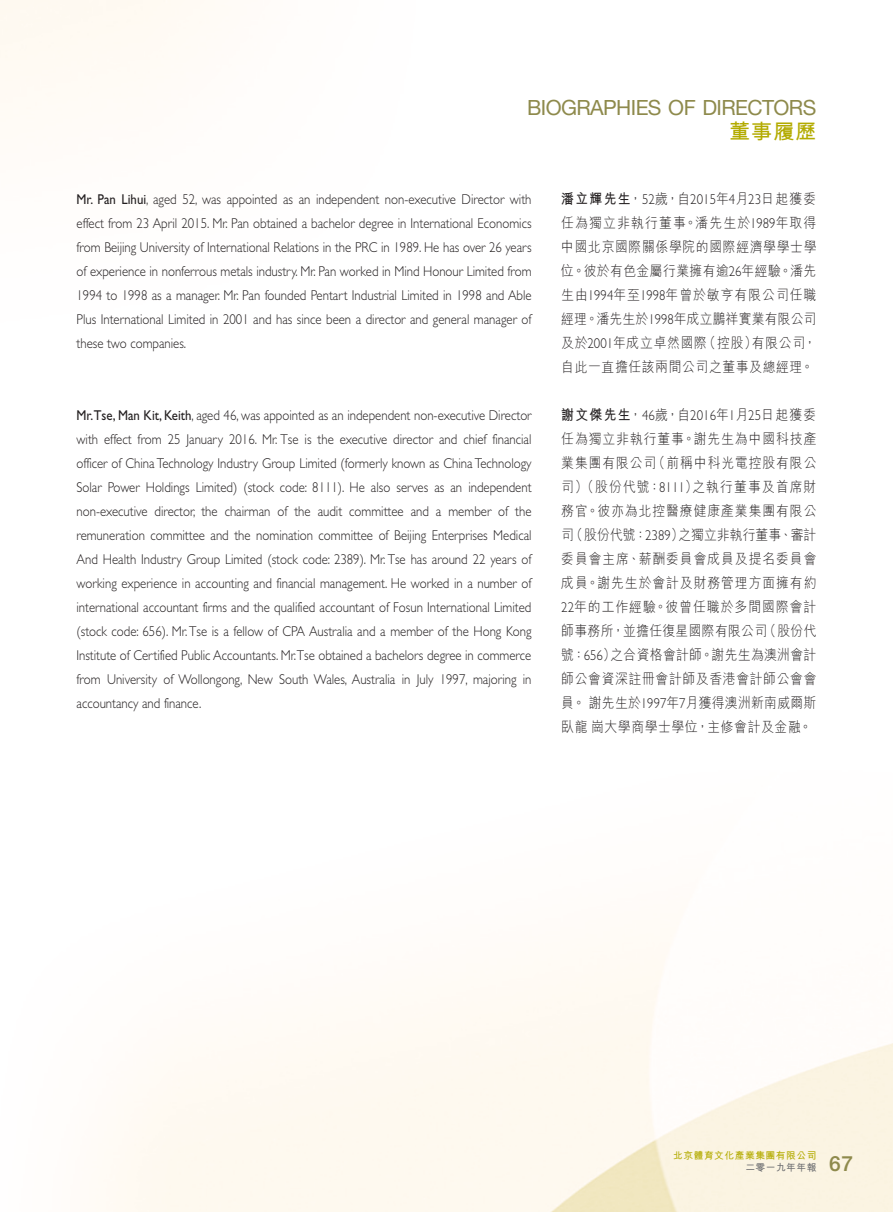
<style>
.page{position:relative;width:893px;height:1212px;background:#fff}
.page>*{position:absolute;margin:0;border:0;box-sizing:border-box;transform-origin:0 0}
.t1{font:21px "Helvetica Neue LT Std";letter-spacing:-.03em;color:#8e8a4c}
.t2{font:700 21px "M Hei HK";color:#b3ab00}
.Body_Text{font:300 14.25px/24px "Gill Sans Std";color:#231f20;text-align:justify;scale:.9 1}
.C_Body_Text{font:300 14.25px/24px "M Hei HK";letter-spacing:.045em;color:#231f20;text-align:justify;scale:.9 1}
.t3{font:700 9.75px/12px "M Hei HK";letter-spacing:.055em;color:#b3ab00}
.s1{font-weight:400}
.s2{font-weight:700}
.s3{font-family:"Gill Sans Std"}
.s4{color:#6c6d70}
.s5{font-family:"Helvetica Neue LT Std";font-weight:500;font-size:21px;color:#8e8a4c}
</style>
<div class="page">
<h1 class="t1" style="left:527px;top:95px;width:291px">BIOGRAPHIES OF DIRECTORS</h1>
<h1 class="t2" style="left:729px;top:116px;width:89px">董事履歷</h1>
<p class="Body_Text" style="left:77px;top:187px;width:507px"><span class="s1">Mr. Pan Lihui</span>, aged 52, was appointed as an independent non-executive Director with effect from 23 April 2015. Mr. Pan obtained a bachelor degree in International Economics from Beijing University of International Relations in the PRC in 1989. He has over 26 years of experience in nonferrous metals industry. Mr. Pan worked in Mind Honour Limited from 1994 to 1998 as a manager. Mr. Pan founded Pentart Industrial Limited in 1998 and Able Plus International Limited in 2001 and has since been a director and general manager of these two companies.</p>
<p class="Body_Text" style="left:77px;top:403px;width:507px"><span class="s1">Mr.Tse, Man Kit, Keith</span>, aged 46, was appointed as an independent non-executive Director with effect from 25 January 2016. Mr. Tse is the executive director and chief financial officer of China Technology Industry Group Limited (formerly known as China Technology Solar Power Holdings Limited) (stock code: 8111). He also serves as an independent non-executive director, the chairman of the audit committee and a member of the remuneration committee and the nomination committee of Beijing Enterprises Medical And Health Industry Group Limited (stock code: 2389). Mr. Tse has around 22 years of working experience in accounting and financial management. He worked in a number of international accountant firms and the qualified accountant of Fosun International Limited (stock code: 656). Mr. Tse is a fellow of CPA Australia and a member of the Hong Kong Institute of Certified Public Accountants. Mr.Tse obtained a bachelors degree in commerce from University of Wollongong, New South Wales, Australia in July 1997, majoring in accountancy and finance.</p>
<p class="C_Body_Text" style="left:561px;top:187px;width:285px"><span class="s2">潘立輝先生</span>，<span class="s3">52</span>歲，自<span class="s3">2015</span>年<span class="s3">4</span>月<span class="s3">23</span>日起獲委任為獨立非執行董事。潘先生於<span class="s3">1989</span>年取得中國北京國際關係學院的國際經濟學學士學位。彼於有色金屬行業擁有逾<span class="s3">26</span>年經驗。潘先生由<span class="s3">1994</span>年至<span class="s3">1998</span>年曾於敏亨有限公司任職經理。潘先生於<span class="s3">1998</span>年成立鵬祥實業有限公司及於<span class="s3">2001</span>年成立卓然國際（控股）有限公司，自此一直擔任該兩間公司之董事及總經理。</p>
<p class="C_Body_Text" style="left:561px;top:403px;width:285px"><span class="s2">謝文傑先生</span>，<span class="s3">46</span>歲，自<span class="s3">2016</span>年<span class="s3">1</span>月<span class="s3">25</span>日起獲委任為獨立非執行董事。謝先生為中國科技產業集團有限公司（前稱中科光電控股有限公司）（股份代號：<span class="s3">8111</span>）之執行董事及首席財務官。彼亦為北控醫療健康產業集團有限公司（股份代號：<span class="s3">2389</span>）之獨立非執行董事、審計委員會主席、薪酬委員會成員及提名委員會成員。謝先生於會計及財務管理方面擁有約<span class="s3">22</span>年的工作經驗。彼曾任職於多間國際會計師事務所，並擔任復星國際有限公司（股份代號：<span class="s3">656</span>）之合資格會計師。謝先生為澳洲會計師公會資深註冊會計師及香港會計師公會會員。謝先生於<span class="s3">1997</span>年<span class="s3">7</span>月獲得澳洲新南威爾斯臥龍崗大學商學士學位，主修會計及金融。</p>
<p class="t3" style="left:745px;top:1149px;width:109px;text-indent:-72px">北京體育文化產業集團有限公司<br><span class="s4">二零一九年年報</span> <span class="s5">67</span></p>
</div>
